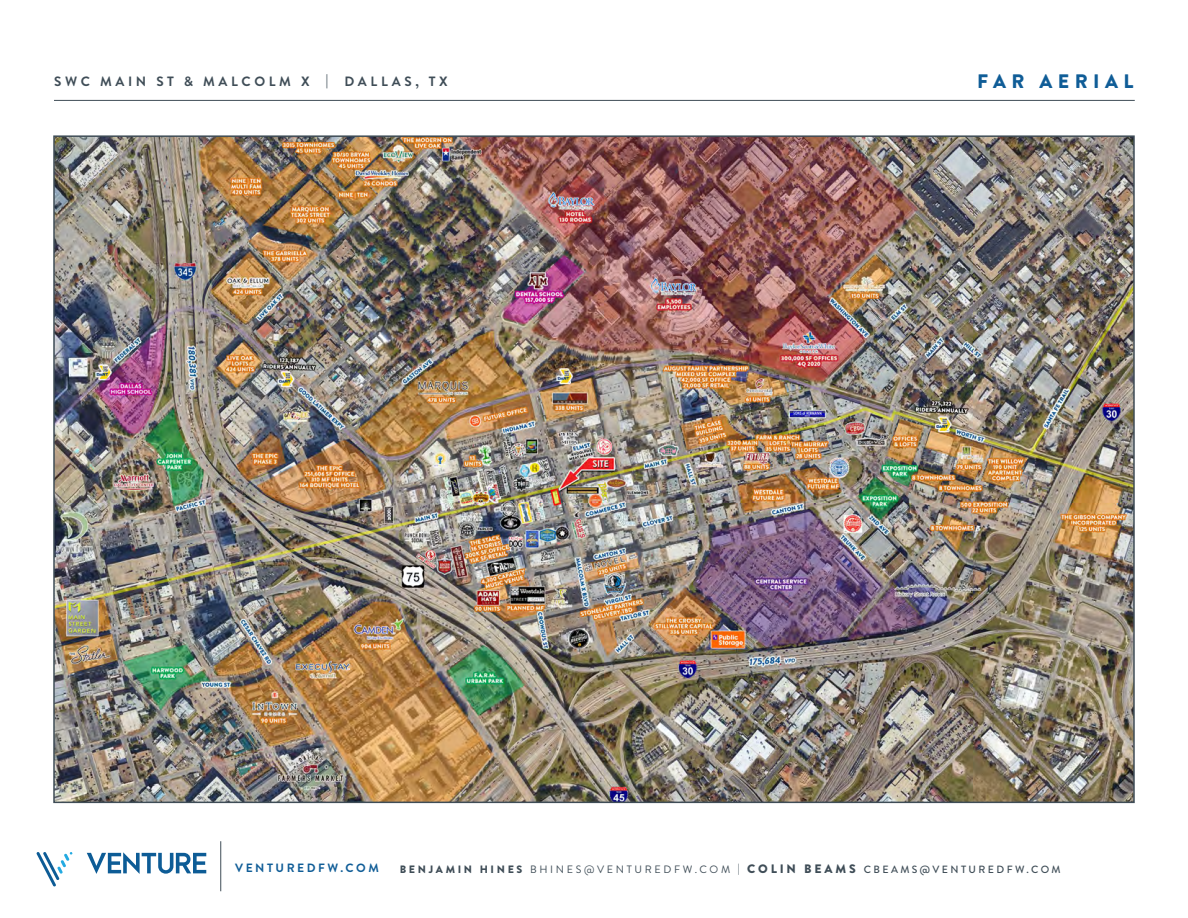
<style>
.page{position:relative;width:1188px;height:918px;background:#fff}
.page>*{position:absolute;margin:0;border:0;box-sizing:border-box;transform-origin:0 0}
.t1{font:900 19.5px "Brandon Grotesque";letter-spacing:.28em;color:#105d97}
.t2{font:700 13.5px "Brandon Grotesque";letter-spacing:.27em;color:#3f4d57}
.t3{font:700 12px "Brandon Grotesque";letter-spacing:.21em;color:#105d97}
.t4{font:10.65px "Brandon Grotesque";letter-spacing:.25em;color:#3f4d57}
.s1{font-weight:900}
.s2{font-weight:900;font-size:12.3px}
.s3{font-weight:500;font-size:10.5px}
</style>
<div class="page">
<svg style="left:37px;top:852px;width:36px;height:34px"></svg>
<svg style="left:87px;top:852px;width:119px;height:22px"></svg>
<hr style="left:220px;top:841px;width:1px;height:50px;background:#3f4d57">
<hr style="left:54px;top:100px;width:1081px;height:1px;background:#3f4d57">
<img style="left:56px;top:138px;width:1076px;height:662px">
<p class="t2" style="left:54px;top:72px;width:395px">SWC MAIN ST &amp; MALCOLM X | DALLAS, TX</p>
<p class="t1" style="left:977px;top:67px;width:158px">FAR AERIAL</p>
<p class="t3" style="left:235px;top:860px;width:145px">VENTUREDFW.COM</p>
<p class="t4" style="left:400px;top:862px;width:663px"><span class="s1">BENJAMIN HINES</span> BHINES@VENTUREDFW.COM | <span class="s2">COLIN BEAMS</span> <span class="s3">CBEAMS@VENTUREDFW.COM</span></p>
</div>
